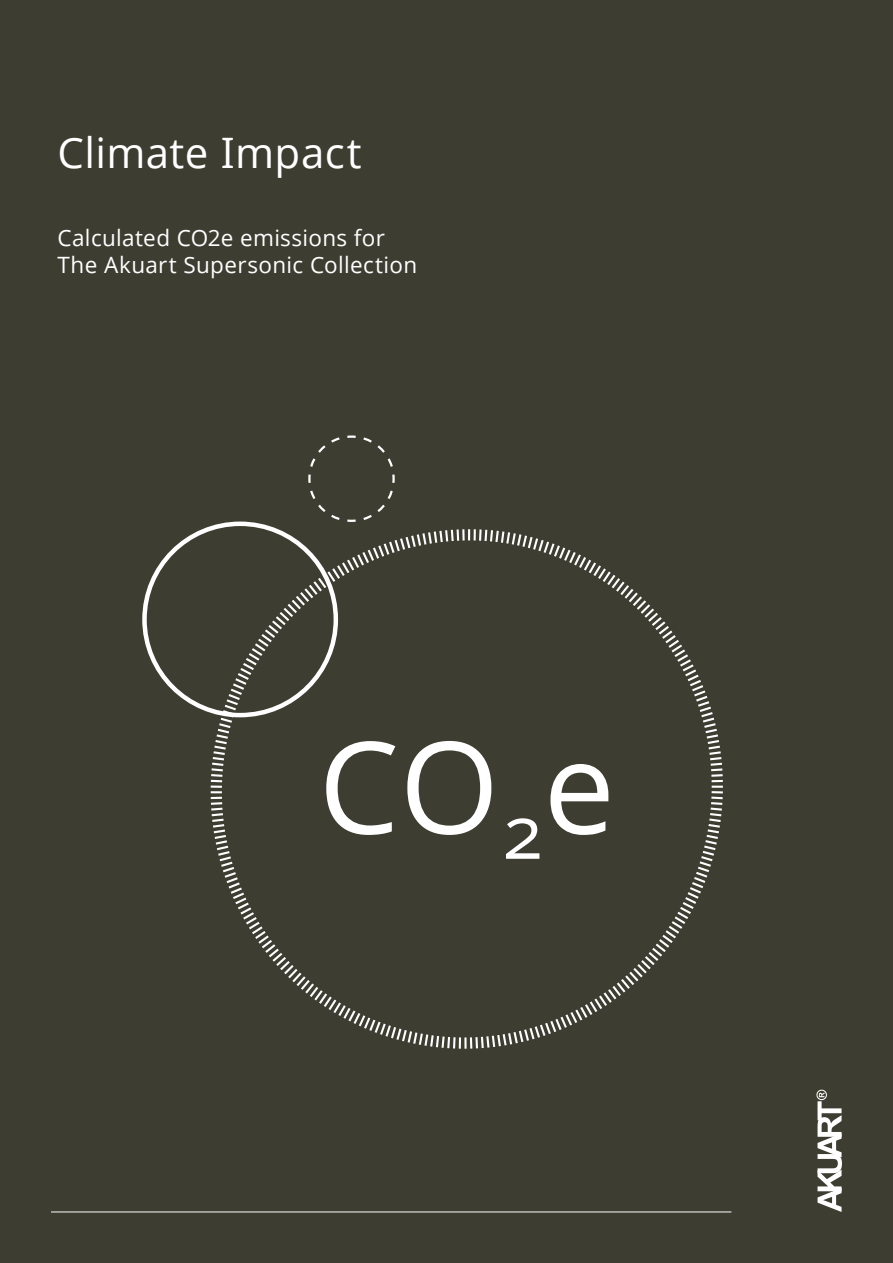
<style>
.page{position:relative;width:893px;height:1263px;background:#3e3d31}
.page>*{position:absolute;margin:0;border:0;box-sizing:border-box;transform-origin:0 0}
.Sub_Heading{font:127.95px "Open Sans";color:#fff}
.Navigation{font:42px "Open Sans";letter-spacing:.01em;color:#fff}
.Navigation-2{font:22.5px/27px "Open Sans";letter-spacing:.015em;color:#fff}
</style>
<div class="page">
<hr style="left:51px;top:1211px;width:680px;height:1px;background:#fff">
<svg style="left:816px;top:1090px;width:26px;height:122px"></svg>
<svg style="left:209px;top:527px;width:514px;height:522px"></svg>
<div style="left:142px;top:521px;width:196px;height:196px;border:4px solid #fff;border-radius:50%"></div>
<svg style="left:308px;top:435px;width:87px;height:87px"></svg>
<p class="Navigation" style="left:57px;top:124px;width:306px">Climate Impact</p>
<p class="Navigation-2" style="left:57px;top:223px;width:361px">Calculated CO2e emissions for<br>The Akuart Supersonic Collection</p>
<p class="Sub_Heading" style="left:318px;top:699px;width:298px">CO<sub>2</sub>e</p>
</div>
